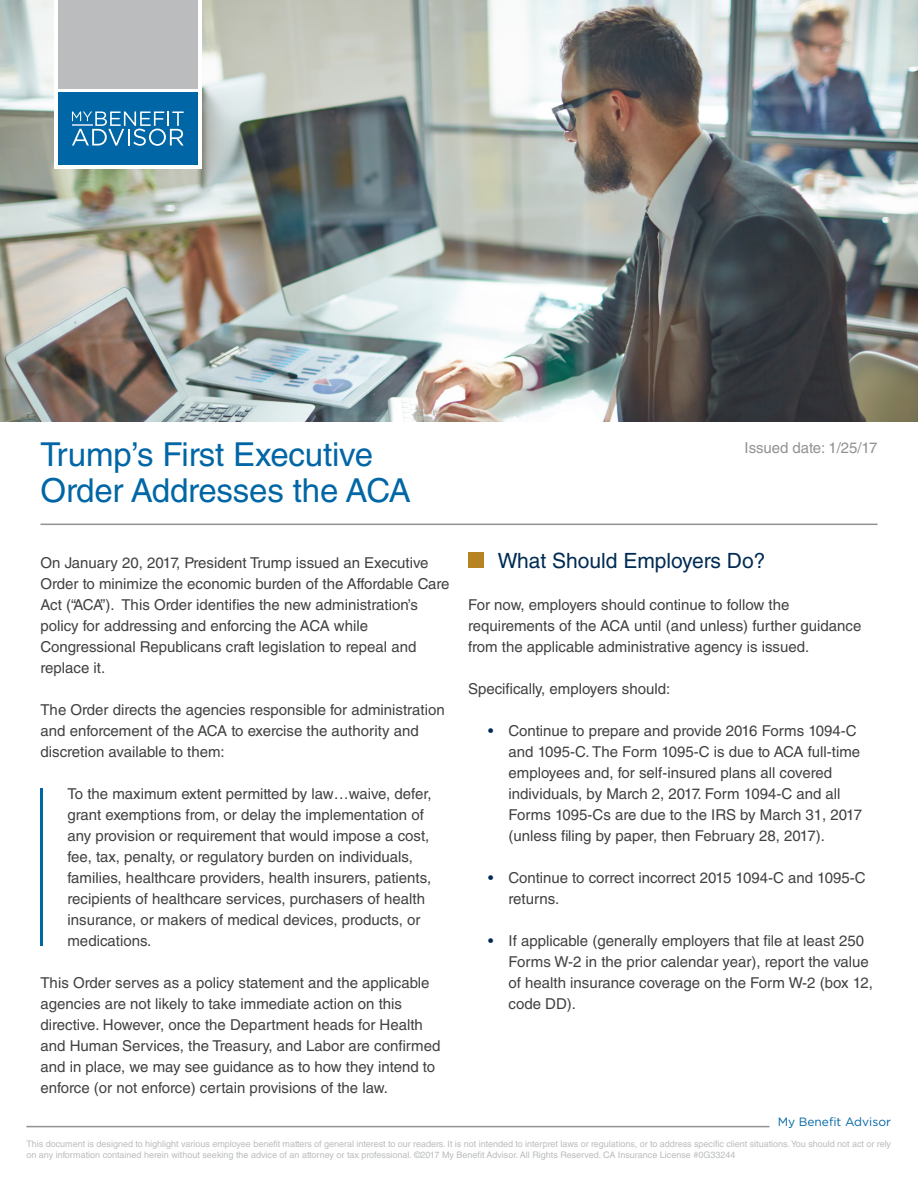
<style>
.page{position:relative;width:918px;height:1188px;background:#fff}
.page>*{position:absolute;margin:0;border:0;box-sizing:border-box;transform-origin:0 0}
.t1{font:33px/36px "Helvetica LT Std";letter-spacing:-.005em;color:#0066a5}
.t2{font:21px "Helvetica LT Std";color:#002b54}
.t3{font:15px/21px "Helvetica LT Std";color:#414142}
.t4{font:15px "Helvetica LT Std";letter-spacing:-.005em;color:#919295}
.t5{font:12px "Gotham";color:#0066a5}
.t6{font:9px/10.8px "Helvetica LT Std";color:#babcbe}
.s1{color:#002b54}
</style>
<div class="page">
<hr style="left:26px;top:1126px;width:744px;height:1px;background:#919295">
<img style="left:0;top:0;width:918px;height:421px">
<hr style="left:40px;top:524px;width:838px;height:1px;background:#919295">
<hr style="left:40px;top:788px;width:3px;height:158px;background:#0066a5">
<div style="left:468px;top:552px;width:15px;height:16px;background:#b68322"></div>
<div style="left:54px;top:0;width:147px;height:169px;background:#fff"></div>
<div style="left:58px;top:92px;width:139px;height:73px;background:#0066a5"></div>
<svg style="left:72px;top:111px;width:112px;height:35px"></svg>
<hr style="left:72px;top:124px;width:20px;height:2px;background:#b3c7e2">
<div style="left:58px;top:0;width:139px;height:89px;background:#babcbe"></div>
<h1 class="t1" style="left:40px;top:437px;width:372px">Trump’s First Executive<br>Order Addresses the ACA</h1>
<p class="t4" style="left:745px;top:439px;width:134px">Issued date: 1/25/17</p>
<p class="t3" style="left:40px;top:552px;width:411px">On January 20, 2017, President Trump issued an Executive Order to minimize the economic burden of the Affordable Care Act (“ACA”). This Order identifies the new administration’s policy for addressing and enforcing the ACA while Congressional Republicans craft legislation to repeal and replace it.</p>
<p class="t3" style="left:40px;top:699px;width:406px">The Order directs the agencies responsible for administration and enforcement of the ACA to exercise the authority and discretion available to them:</p>
<p class="t3" style="left:67px;top:783px;width:366px">To the maximum extent permitted by law…waive, defer, grant exemptions from, or delay the implementation of any provision or requirement that would impose a cost, fee, tax, penalty, or regulatory burden on individuals, families, healthcare providers, health insurers, patients, recipients of healthcare services, purchasers of health insurance, or makers of medical devices, products, or medications.</p>
<p class="t3" style="left:40px;top:972px;width:401px">This Order serves as a policy statement and the applicable agencies are not likely to take immediate action on this directive. However, once the Department heads for Health and Human Services, the Treasury, and Labor are confirmed and in place, we may see guidance as to how they intend to enforce (or not enforce) certain provisions of the law.</p>
<h2 class="t2" style="left:498px;top:548px;width:269px">What Should Employers Do?</h2>
<p class="t3" style="left:468px;top:594px;width:395px">For now, employers should continue to follow the requirements of the ACA until (and unless) further guidance from the applicable administrative agency is issued.</p>
<p class="t3" style="left:468px;top:678px;width:204px">Specifically, employers should:</p>
<p class="t3" style="left:508px;top:720px;width:355px;text-indent:-20px"><span class="s1">•</span> Continue to prepare and provide 2016 Forms 1094-C and 1095-C. The Form 1095-C is due to ACA full-time employees and, for self-insured plans all covered individuals, by March 2, 2017. Form 1094-C and all Forms 1095-Cs are due to the IRS by March 31, 2017 (unless filing by paper, then February 28, 2017).</p>
<p class="t3" style="left:508px;top:867px;width:359px;text-indent:-20px"><span class="s1">•</span> Continue to correct incorrect 2015 1094-C and 1095-C returns.</p>
<p class="t3" style="left:508px;top:930px;width:366px;text-indent:-20px"><span class="s1">•</span> If applicable (generally employers that file at least 250<br>Forms W-2 in the prior calendar year), report the value of health insurance coverage on the Form W-2 (box 12, code DD).</p>
<p class="t5" style="left:778px;top:1114px;width:115px">My Benefit Advisor</p>
<p class="t6" style="left:26px;top:1139px;width:866px">This document is designed to highlight various employee benefit matters of general interest to our readers. It is not intended to interpret laws or regulations, or to address specific client situations. You should not act or rely on any information contained herein without seeking the advice of an attorney or tax professional. ©2017 My Benefit Advisor. All Rights Reserved. CA Insurance License #0G33244</p>
</div>
